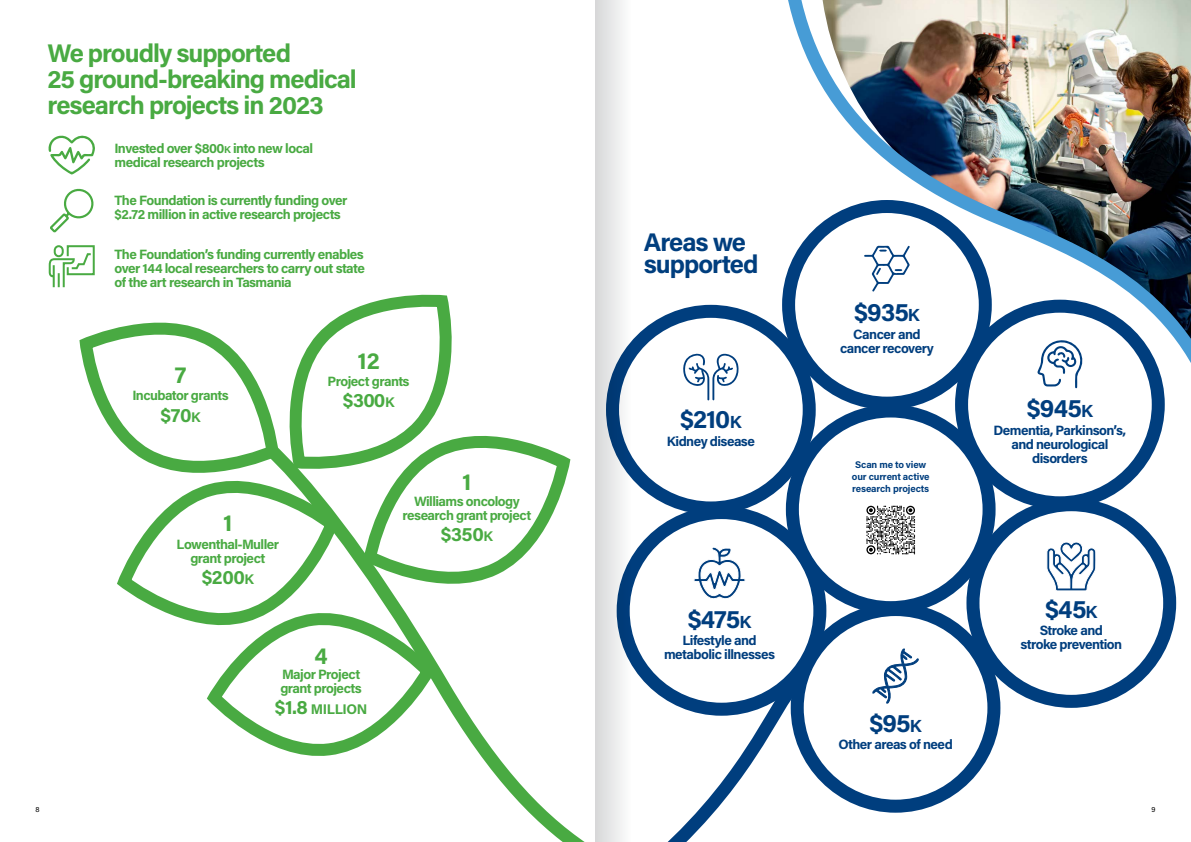
<style>
.page{position:relative;width:1191px;height:842px;background:#fff}
.page>*{position:absolute;margin:0;border:0;box-sizing:border-box;transform-origin:0 0}
.t1{font:700 25.5px/26px "Acumin Pro";letter-spacing:-.04em;color:#49aa42}
.t2{font:700 25.5px/22px "Acumin Pro";letter-spacing:-.04em;color:#003e7e}
.t3{font:700 23.5px "Acumin Pro";color:#49aa42}
.t4{font:700 19.5px "Acumin Pro";letter-spacing:-.02em;color:#49aa42}
.t5{font:700 14px "Acumin Pro";letter-spacing:-.025em;color:#49aa42}
.t6{font:700 13.5px/14px "Acumin Pro";letter-spacing:-.04em;color:#49aa42}
.t7{font:700 13.5px/14px "Acumin Pro";letter-spacing:-.04em;color:#003e7e;text-align:center}
.t8{font:700 9.7px/12px "Acumin Pro";letter-spacing:-.015em;color:#003e7e;text-align:center}
.t9{font:7.5px "Acumin Pro";color:#000}
.s1{font-size:10px}
.s2{font-size:14px}
.s3{font-size:19.5px}
.s4{font-size:17.5px}
</style>
<div class="page">
<img style="left:772px;top:0;width:419px;height:435px">
<div style="left:606px;top:305px;width:209px;height:209px;border:13px solid #003e7e;border-radius:50%"></div>
<div style="left:961px;top:306px;width:197px;height:197px;background:#fff;border-radius:50%"></div>
<div style="left:955px;top:300px;width:209px;height:209px;border:13px solid #003e7e;border-radius:50%"></div>
<div style="left:788px;top:206px;width:197px;height:197px;background:#fff;border-radius:50%"></div>
<div style="left:782px;top:200px;width:209px;height:210px;border:13px solid #003e7e;border-radius:50%"></div>
<div style="left:616px;top:506px;width:210px;height:210px;border:13px solid #003e7e;border-radius:50%"></div>
<div style="left:786px;top:404px;width:209px;height:210px;border:13px solid #003e7e;border-radius:50%"></div>
<svg style="left:864px;top:245px;width:46px;height:47px"></svg>
<svg style="left:683px;top:353px;width:56px;height:47px"></svg>
<svg style="left:1037px;top:340px;width:46px;height:48px"></svg>
<div style="left:797px;top:609px;width:197px;height:197px;background:#fff;border-radius:50%"></div>
<div style="left:790px;top:603px;width:210px;height:210px;border:13px solid #003e7e;border-radius:50%"></div>
<div style="left:966px;top:498px;width:210px;height:210px;border:13px solid #003e7e;border-radius:50%"></div>
<svg style="left:1046px;top:542px;width:50px;height:49px"></svg>
<svg style="left:872px;top:648px;width:47px;height:56px"></svg>
<svg style="left:866px;top:506px;width:49px;height:48px"></svg>
<svg style="left:459px;top:430px;width:320px;height:169px"></svg>
<svg style="left:459px;top:665px;width:355px;height:177px"></svg>
<svg style="left:48px;top:135px;width:47px;height:40px"></svg>
<svg style="left:50px;top:188px;width:44px;height:45px"></svg>
<svg style="left:48px;top:245px;width:411px;height:511px"></svg>
<svg style="left:595px;top:0;width:56px;height:842px"></svg>
<h1 class="t1" style="left:48px;top:39px;width:311px">We proudly supported<br>25 ground-breaking medical research projects in 2023</h1>
<p class="t6" style="left:114px;top:141px;width:200px">Invested over $800<span class="s1">K</span> into new local medical research projects</p>
<p class="t6" style="left:114px;top:192px;width:234px">The Foundation is currently funding over $2.72 million in active research projects</p>
<p class="t6" style="left:114px;top:247px;width:252px;text-align:justify">The Foundation’s funding currently enables over 144 local researchers to carry out state of the art research in Tasmania</p>
<h2 class="t3" style="left:175px;top:358px;width:13px">7</h2>
<p class="t6" style="left:132px;top:387px;width:98px">Incubator grants</p>
<h3 class="t4" style="left:160px;top:401px;width:42px">$70<span class="s2">K</span></h3>
<h2 class="t3" style="left:223px;top:506px;width:11px">1</h2>
<p class="t6" style="left:177px;top:536px;width:104px;text-align:center">Lowenthal-Muller grant project</p>
<h3 class="t4" style="left:202px;top:563px;width:54px">$200<span class="s2">K</span></h3>
<h2 class="t3" style="left:357px;top:344px;width:24px">12</h2>
<p class="t6" style="left:328px;top:373px;width:83px">Project grants</p>
<h3 class="t4" style="left:343px;top:387px;width:53px">$300<span class="s2">K</span></h3>
<h2 class="t3" style="left:462px;top:465px;width:11px">1</h2>
<p class="t6" style="left:402px;top:493px;width:130px;text-align:center">Williams oncology research grant project</p>
<h3 class="t4" style="left:441px;top:520px;width:54px">$350<span class="s2">K</span></h3>
<h2 class="t3" style="left:314px;top:639px;width:15px">4</h2>
<p class="t6" style="left:280px;top:667px;width:83px">Major Project grant projects</p>
<p class="t5" style="left:275px;top:699px;width:94px"><span class="s3">$1.8</span> MILLION</p>
<h1 class="t2" style="left:644px;top:230px;width:116px">Areas we supported</h1>
<h1 class="t2" style="left:680px;top:407px;width:63px">$210<span class="s4">K</span></h1>
<p class="t7" style="left:667px;top:433px;width:90px">Kidney disease</p>
<h1 class="t2" style="left:688px;top:607px;width:65px">$475<span class="s4">K</span></h1>
<p class="t7" style="left:664px;top:632px;width:112px">Lifestyle and metabolic illnesses</p>
<h1 class="t2" style="left:854px;top:300px;width:67px">$935<span class="s4">K</span></h1>
<p class="t7" style="left:840px;top:327px;width:95px">Cancer and cancer recovery</p>
<p class="t8" style="left:852px;top:458px;width:79px">Scan me to view our current active research projects</p>
<h1 class="t2" style="left:869px;top:711px;width:53px">$95<span class="s4">K</span></h1>
<p class="t7" style="left:838px;top:737px;width:116px">Other areas of need</p>
<h1 class="t2" style="left:1027px;top:396px;width:68px">$945<span class="s4">K</span></h1>
<p class="t7" style="left:993px;top:423px;width:134px">Dementia, Parkinson’s, and neurological disorders</p>
<h1 class="t2" style="left:1045px;top:597px;width:54px">$45<span class="s4">K</span></h1>
<p class="t7" style="left:1020px;top:623px;width:103px">Stroke and stroke prevention</p>
<p class="t9" style="left:35px;top:804px;width:6px">8</p>
<p class="t9" style="left:1151px;top:804px;width:6px">9</p>
</div>
